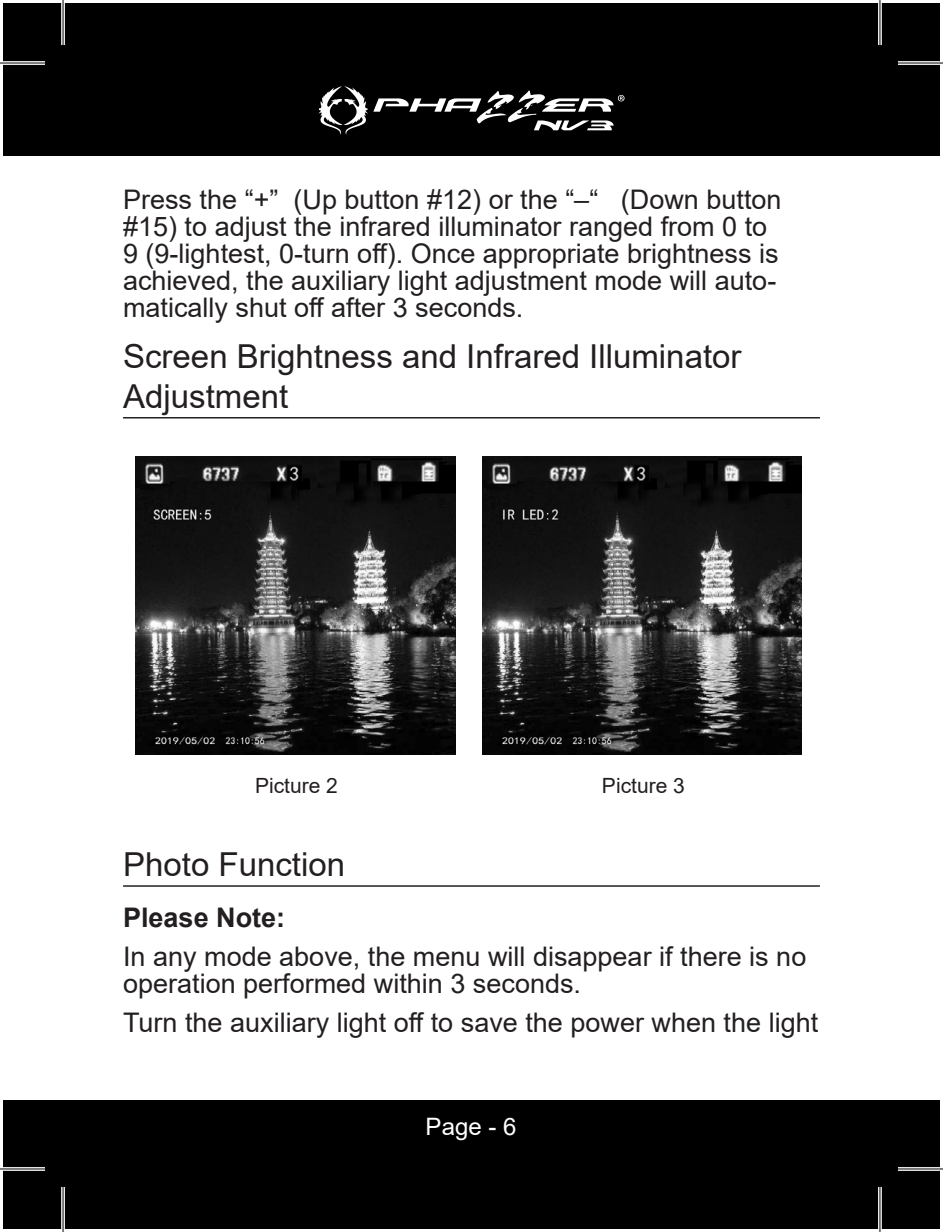
<style>
.page{position:relative;width:943px;height:1232px;background:#fff}
.page>*{position:absolute;margin:0;border:0;box-sizing:border-box;transform-origin:0 0}
.TOC_Page_Headings{font:33px/39.6px "Arial";color:#231f20}
.Body{font:27px/27px "Arial";color:#231f20}
.TOC_Page_Sub_1{font:700 27px "Arial";color:#231f20}
.t1{font:24px "Arial";color:#fff}
.Image_Lable_UNDER{font:21px "Arial";color:#231f20}
</style>
<div class="page">
<div style="left:3px;top:3px;width:936px;height:153px;background:#000"></div>
<svg style="left:318px;top:86px;width:306px;height:49px"></svg>
<div style="left:3px;top:1100px;width:936px;height:129px;background:#000"></div>
<hr style="left:123px;top:417px;width:696px;height:1px;background:#231f20">
<hr style="left:123px;top:885px;width:696px;height:1px;background:#231f20">
<img style="left:135px;top:456px;width:320px;height:298px">
<img style="left:482px;top:456px;width:319px;height:298px">
<svg style="left:3px;top:61px;width:42px;height:4px"></svg>
<svg style="left:898px;top:61px;width:42px;height:4px"></svg>
<hr style="left:0;top:1167px;width:45px;height:3px;background:#fff">
<hr style="left:897px;top:1167px;width:45px;height:3px;background:#fff">
<svg style="left:61px;top:3px;width:4px;height:42px"></svg>
<svg style="left:61px;top:1187px;width:4px;height:42px"></svg>
<hr style="left:878px;top:0;width:3px;height:45px;background:#fff">
<hr style="left:878px;top:1187px;width:3px;height:45px;background:#fff">
<hr style="left:0;top:62px;width:45px;height:2px;background:#000">
<hr style="left:897px;top:62px;width:45px;height:2px;background:#000">
<hr style="left:0;top:1168px;width:45px;height:1px;background:#000">
<hr style="left:897px;top:1168px;width:45px;height:1px;background:#000">
<hr style="left:62px;top:0;width:2px;height:45px;background:#000">
<hr style="left:62px;top:1187px;width:2px;height:45px;background:#000">
<hr style="left:879px;top:0;width:1px;height:45px;background:#000">
<hr style="left:879px;top:1187px;width:1px;height:45px;background:#000">
<p class="Body" style="left:123px;top:186px;width:660px">Press the “+” (Up button #12) or the “–“ (Down button #15) to adjust the infrared illuminator ranged from 0 to 9 (9-lightest, 0-turn off). Once appropriate brightness is achieved, the auxiliary light adjustment mode will auto&shy;matically shut off after 3 seconds.</p>
<p class="TOC_Page_Headings" style="left:123px;top:337px;width:620px">Screen Brightness and Infrared Illuminator<br>Adjustment</p>
<p class="Image_Lable_UNDER" style="left:255px;top:771px;width:84px">Picture 2</p>
<p class="Image_Lable_UNDER" style="left:602px;top:771px;width:84px">Picture 3</p>
<p class="TOC_Page_Headings" style="left:123px;top:844px;width:223px">Photo Function</p>
<p class="TOC_Page_Sub_1" style="left:123px;top:898px;width:164px">Please Note:</p>
<p class="Body" style="left:123px;top:943px;width:684px">In any mode above, the menu will disappear if there is no operation performed within 3 seconds.</p>
<p class="Body" style="left:123px;top:1009px;width:696px">Turn the auxiliary light off to save the power when the light</p>
<p class="t1" style="left:425px;top:1110px;width:92px">Page - 6</p>
</div>
